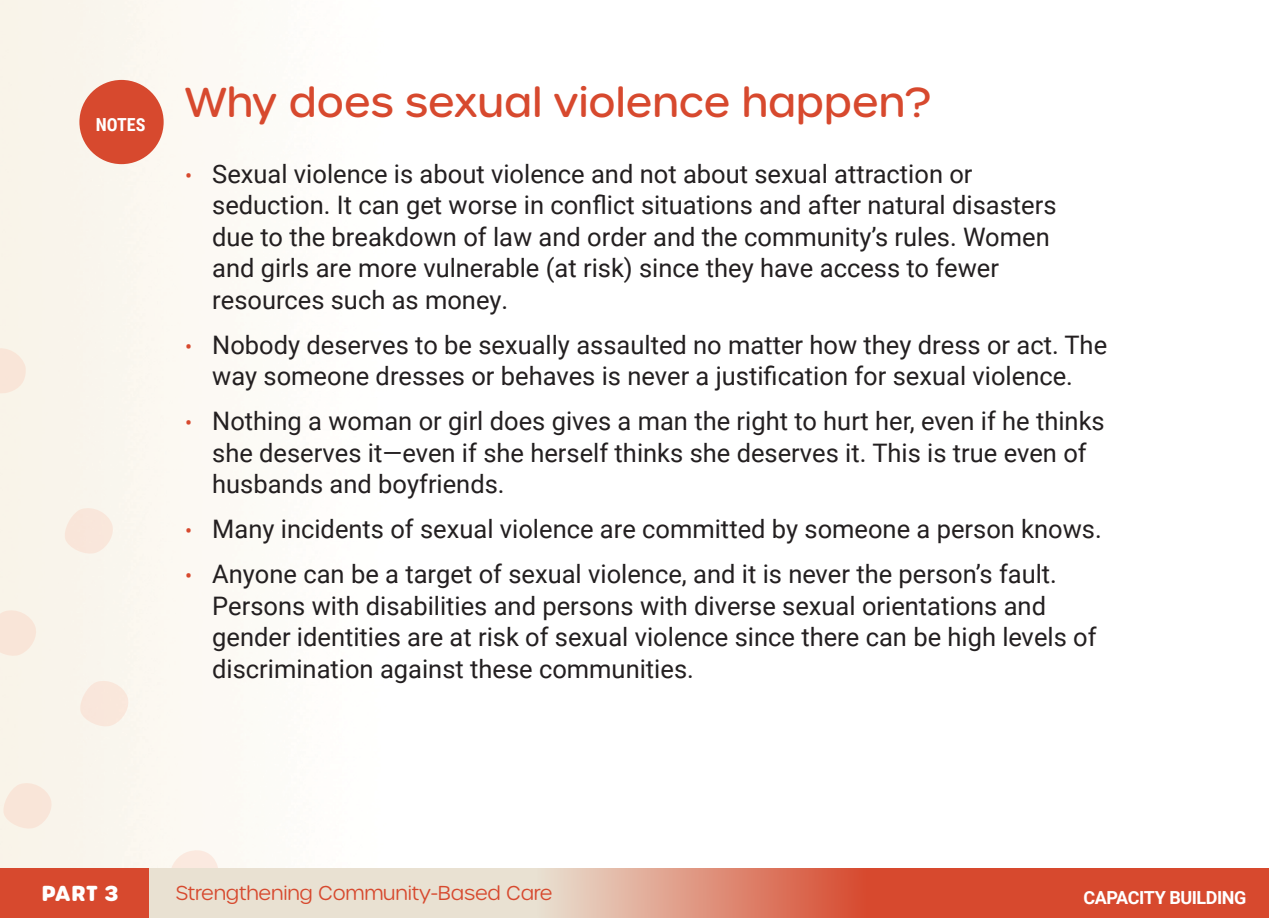
<style>
.page{position:relative;width:1269px;height:918px;background:#fff}
.page>*{position:absolute;margin:0;border:0;box-sizing:border-box;transform-origin:0 0}
.FlipBook_Heads{font:500 40.5px "Urbane Rounded";color:#d7492e}
.t1{font:25.5px/31.5px "Roboto";color:#231f20}
.t2{font:700 21px "Urbane Rounded";color:#fff}
.t3{font:300 19.5px "Urbane Rounded";letter-spacing:-.01em;color:#d7492e}
.t4{font:700 18px "Roboto";letter-spacing:-.025em;color:#fff}
.Numbers_List_Bold{font:700 18px "Roboto Condensed";color:#fff}
.s1{font-size:21px;color:#d7492e}
</style>
<div class="page">
<svg style="left:168px;top:847px;width:53px;height:21px"></svg>
<svg style="left:63px;top:505px;width:52px;height:51px;background:#f9ebe0"></svg>
<svg style="left:0;top:346px;width:27px;height:50px"></svg>
<svg style="left:78px;top:678px;width:53px;height:51px;background:#f9ece1"></svg>
<svg style="left:0;top:607px;width:39px;height:51px;background:#f8e9dd"></svg>
<svg style="left:1px;top:780px;width:53px;height:51px;background:#f8eade"></svg>
<div style="left:0;top:868px;width:1269px;height:50px;background:#d7492e"></div>
<svg style="left:149px;top:868px;width:697px;height:50px;background:#e5c1af"></svg>
<div style="left:79px;top:80px;width:85px;height:84px;background:#d7492e;border-radius:50%"></div>
<p class="Numbers_List_Bold" style="left:96px;top:112px;width:51px">NOTES</p>
<p class="FlipBook_Heads" style="left:185px;top:76px;width:747px">Why does sexual violence happen?</p>
<p class="t1" style="left:212px;top:157px;width:846px;text-indent:-27px"><span class="s1">•</span> Sexual violence is about violence and not about sexual attraction or seduction. It can get worse in conflict situations and after natural disasters due to the breakdown of law and order and the community’s rules. Women and girls are more vulnerable (at risk) since they have access to fewer resources such as money.</p>
<p class="t1" style="left:185px;top:328px;width:923px;text-align:center"><span class="s1">•</span> Nobody deserves to be sexually assaulted no matter how they dress or act. The way someone dresses or behaves is never a justification for sexual violence.</p>
<p class="t1" style="left:212px;top:404px;width:894px;text-indent:-27px"><span class="s1">•</span> Nothing a woman or girl does gives a man the right to hurt her, even if he thinks she deserves it—even if she herself thinks she deserves it. This is true even of husbands and boyfriends.</p>
<p class="t1" style="left:185px;top:512px;width:918px"><span class="s1">•</span> Many incidents of sexual violence are committed by someone a person knows.</p>
<p class="t1" style="left:212px;top:557px;width:886px;text-indent:-27px"><span class="s1">•</span> Anyone can be a target of sexual violence, and it is never the person’s fault.<br>Persons with disabilities and persons with diverse sexual orientations and gender identities are at risk of sexual violence since there can be high levels of discrimination against these communities.</p>
<p class="t2" style="left:42px;top:879px;width:79px">PART 3</p>
<p class="t3" style="left:176px;top:880px;width:378px">Strengthening Community-Based Care</p>
<p class="t4" style="left:1084px;top:885px;width:164px">CAPACITY BUILDING</p>
</div>
